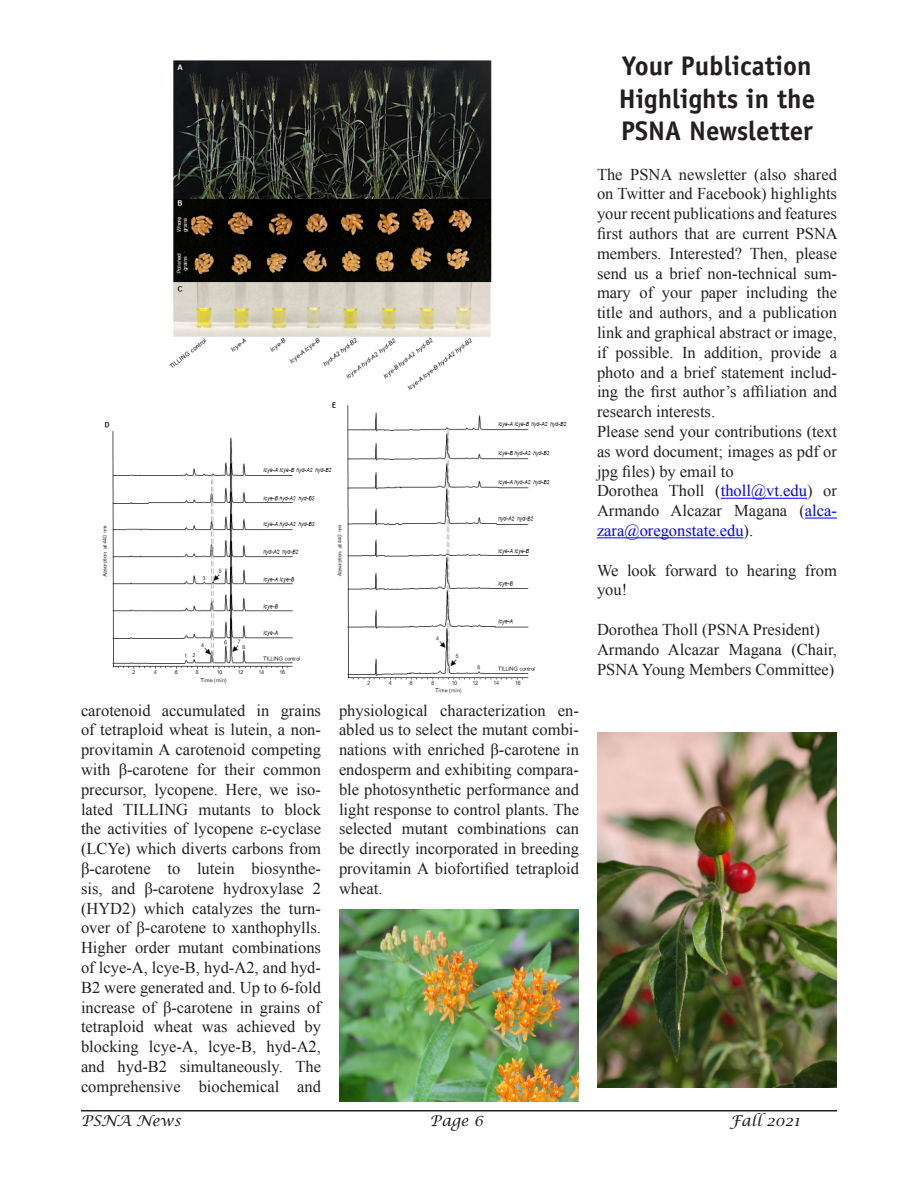
<style>
.page{position:relative;width:918px;height:1188px;background:#fff}
.page>*{position:absolute;margin:0;border:0;box-sizing:border-box;transform-origin:0 0}
.Header_column{font:700 27px/32.4px "Officina Sans";color:#231f20}
.Body_text_PSNA{font:16.5px/19.8px "Times New Roman";color:#231f20;text-align:justify}
.t1{font:italic 15px "Lucida Calligraphy";color:#231f20}
.s1{color:#00f}
</style>
<div class="page">
<hr style="left:81px;top:1110px;width:756px;height:2px;background:#231f20">
<img style="left:102px;top:60px;width:465px;height:634px">
<hr style="left:721px;top:498px;width:86px;height:1px;background:#00f">
<hr style="left:805px;top:518px;width:32px;height:1px;background:#00f">
<hr style="left:597px;top:537px;width:147px;height:1px;background:#00f">
<img style="left:597px;top:732px;width:240px;height:356px">
<img style="left:339px;top:910px;width:240px;height:192px">
<p class="Body_text_PSNA" style="left:81px;top:700px;width:242px">carotenoid accumulated in grains of tetraploid wheat is lutein, a non&shy;provitamin A carotenoid competing with β-carotene for their common precursor, lycopene. Here, we iso&shy;lated TILLING mutants to block the activities of lycopene ε-cyclase (LCYe) which diverts carbons from β-carotene to lutein biosynthe&shy;sis, and β-carotene hydroxylase 2 (HYD2) which catalyzes the turn&shy;over of β-carotene to xanthophylls.<br>Higher order mutant combinations of lcye-A, lcye-B, hyd-A2, and hyd-B2 were generated and. Up to 6-fold increase of β-carotene in grains of tetraploid wheat was achieved by blocking lcye-A, lcye-B, hyd-A2, and hyd-B2 simultaneously. The comprehensive biochemical and</p>
<p class="Body_text_PSNA" style="left:339px;top:700px;width:242px">physiological characterization en&shy;abled us to select the mutant combi&shy;nations with enriched β-carotene in endosperm and exhibiting compara&shy;ble photosynthetic performance and light response to control plants. The selected mutant combinations can be directly incorporated in breeding provitamin A biofortified tetraploid wheat.</p>
<p class="Header_column" style="left:619px;top:50px;width:198px">Your Publication<br>Highlights in the<br>PSNA Newsletter</p>
<p class="Body_text_PSNA" style="left:597px;top:164px;width:242px">The PSNA newsletter (also shared on Twitter and Facebook) highlights your recent publications and features first authors that are current PSNA members. Interested? Then, please send us a brief non-technical sum&shy;mary of your paper including the title and authors, and a publication link and graphical abstract or image, if possible. In addition, provide a photo and a brief statement includ&shy;ing the first author’s affiliation and research interests.</p>
<p class="Body_text_PSNA" style="left:597px;top:421px;width:242px">Please send your contributions (text as word document; images as pdf or jpg files) by email to</p>
<p class="Body_text_PSNA" style="left:597px;top:481px;width:241px">Dorothea Tholl (<span class="s1">tholl@vt.edu</span>) or Armando Alcazar Magana (<span class="s1">alca&shy;zara@oregonstate.edu</span>).</p>
<p class="Body_text_PSNA" style="left:597px;top:560px;width:242px">We look forward to hearing from you!</p>
<p class="Body_text_PSNA" style="left:597px;top:619px;width:224px">Dorothea Tholl (PSNA President)</p>
<p class="Body_text_PSNA" style="left:597px;top:639px;width:242px">Armando Alcazar Magana (Chair,<br>PSNA Young Members Committee)</p>
<p class="t1" style="left:81px;top:1112px;width:101px">PSNA News</p>
<p class="t1" style="left:430px;top:1112px;width:55px">Page 6</p>
<p class="t1" style="left:730px;top:1112px;width:72px">Fall 2021</p>
</div>
